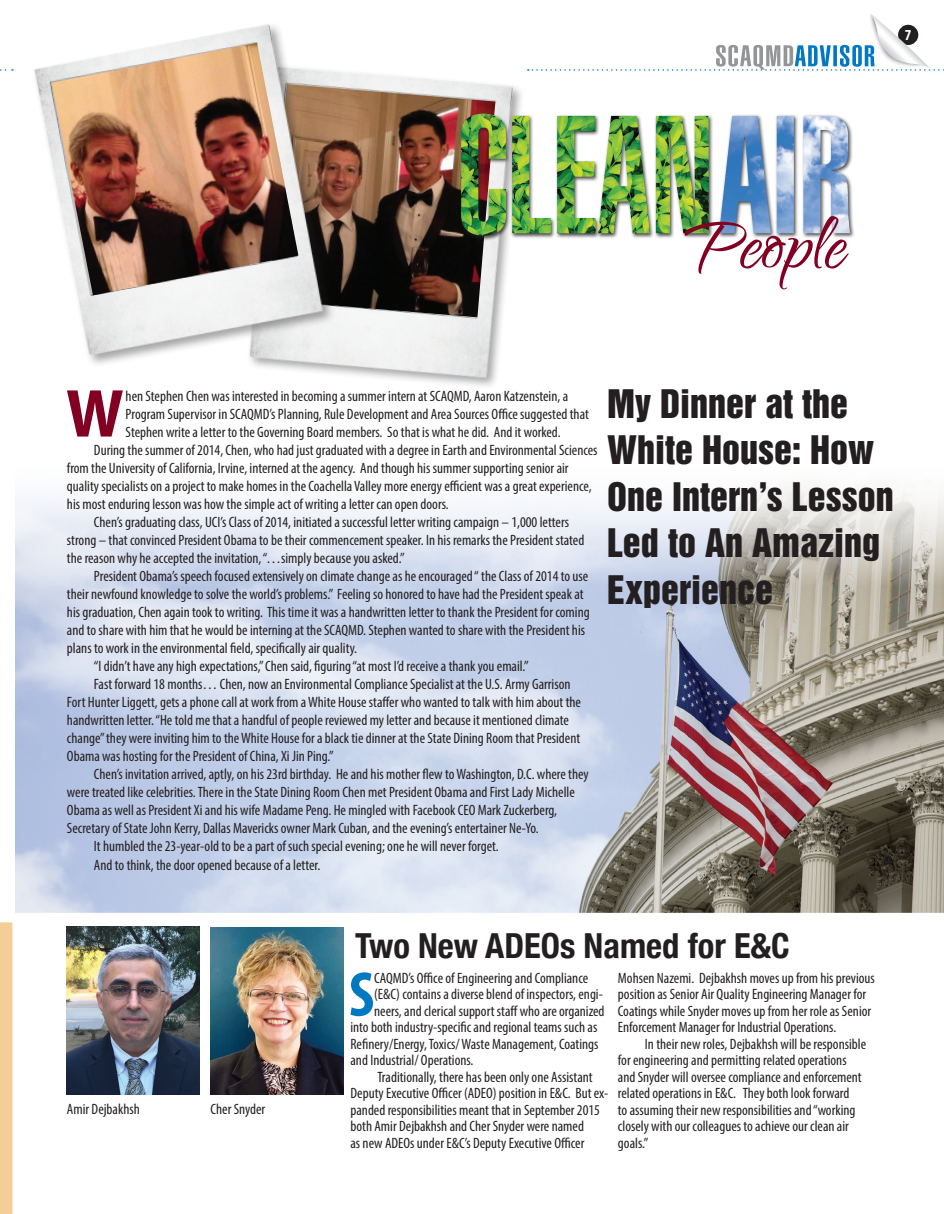
<style>
.page{position:relative;width:944px;height:1214px;background:#fff}
.page>*{position:absolute;margin:0;border:0;box-sizing:border-box;transform-origin:0 0}
.t1{font:98.85px "Qwigley";color:#820123}
.t2{font:700 68.4px "Myriad Pro";color:#820123;scale:.95 1}
.t3{font:700 condensed 63.9px "Myriad Pro";color:#0079c2}
.t4{font:36px/46.5px "Helvetica Inserat";color:#231f20}
.t5{font:700 condensed 34.5px "Helvetica Neue";color:#231f20}
.t6{font:700 condensed 15.3px "Myriad Pro";color:#fff}
.t7{font:condensed 15px/16.5px "Myriad Pro";color:#231f20}
</style>
<div class="page">
<img style="left:344px;top:69px;width:184px;height:317px">
<img style="left:344px;top:84px;width:151px;height:233px">
<img style="left:34px;top:24px;width:310px;height:350px">
<img style="left:52px;top:43px;width:246px;height:252px">
<div style="left:0;top:922px;width:12px;height:292px;background:#f5cd96"></div>
<svg style="left:0;top:69px;width:13px;height:2px"></svg>
<svg style="left:528px;top:14px;width:416px;height:57px"></svg>
<div style="left:459px;top:112px;width:255px;height:129px;background:#231f20;opacity:.81"></div>
<img style="left:461px;top:114px;width:248px;height:122px">
<div style="left:717px;top:114px;width:138px;height:124px;background:#231f20;opacity:.81"></div>
<img style="left:719px;top:116px;width:131px;height:117px">
<img style="left:15px;top:486px;width:929px;height:426px">
<img style="left:67px;top:927px;width:133px;height:167px">
<img style="left:211px;top:927px;width:132px;height:167px">
<p class="t6" style="left:905px;top:25px;width:8px">7</p>
<h1 class="t1" style="left:684px;top:197px;width:164px">People</h1>
<h2 class="t2" style="left:66px;top:369px;width:62px">W</h2>
<p class="t7" style="left:126px;top:387px;width:444px">hen Stephen Chen was interested in becoming a summer intern at SCAQMD, Aaron Katzenstein, a</p>
<p class="t7" style="left:126px;top:405px;width:465px">Program Supervisor in SCAQMD’s Planning, Rule Development and Area Sources Office suggested that</p>
<p class="t7" style="left:126px;top:423px;width:437px">Stephen write a letter to the Governing Board members. So that is what he did. And it worked.</p>
<p class="t7" style="left:94px;top:441px;width:505px">During the summer of 2014, Chen, who had just graduated with a degree in Earth and Environmental Sciences</p>
<p class="t7" style="left:67px;top:459px;width:503px">from the University of California, Irvine, interned at the agency. And though his summer supporting senior air</p>
<p class="t7" style="left:67px;top:477px;width:526px">quality specialists on a project to make homes in the Coachella Valley more energy efficient was a great experience,</p>
<p class="t7" style="left:67px;top:495px;width:383px">his most enduring lesson was how the simple act of writing a letter can open doors.</p>
<p class="t7" style="left:94px;top:513px;width:477px">Chen’s graduating class, UCI’s Class of 2014, initiated a successful letter writing campaign – 1,000 letters</p>
<p class="t7" style="left:67px;top:531px;width:519px">strong – that convinced President Obama to be their commencement speaker. In his remarks the President stated</p>
<p class="t7" style="left:67px;top:549px;width:339px">the reason why he accepted the invitation, “…simply because you asked.”</p>
<p class="t7" style="left:94px;top:567px;width:496px">President Obama’s speech focused extensively on climate change as he encouraged “ the Class of 2014 to use</p>
<p class="t7" style="left:67px;top:585px;width:518px">their newfound knowledge to solve the world’s problems.” Feeling so honored to have had the President speak at</p>
<p class="t7" style="left:67px;top:603px;width:524px">his graduation, Chen again took to writing. This time it was a handwritten letter to thank the President for coming</p>
<p class="t7" style="left:67px;top:621px;width:520px">and to share with him that he would be interning at the SCAQMD. Stephen wanted to share with the President his</p>
<p class="t7" style="left:67px;top:639px;width:292px">plans to work in the environmental field, specifically air quality.</p>
<p class="t7" style="left:94px;top:657px;width:436px">“I didn’t have any high expectations,” Chen said, figuring “at most I’d receive a thank you email.”</p>
<p class="t7" style="left:94px;top:675px;width:478px">Fast forward 18 months… Chen, now an Environmental Compliance Specialist at the U.S. Army Garrison</p>
<p class="t7" style="left:67px;top:693px;width:516px">Fort Hunter Liggett, gets a phone call at work from a White House staffer who wanted to talk with him about the</p>
<p class="t7" style="left:67px;top:711px;width:504px">handwritten letter. “He told me that a handful of people reviewed my letter and because it mentioned climate</p>
<p class="t7" style="left:67px;top:729px;width:515px">change” they were inviting him to the White House for a black tie dinner at the State Dining Room that President</p>
<p class="t7" style="left:67px;top:747px;width:268px">Obama was hosting for the President of China, Xi Jin Ping.”</p>
<p class="t7" style="left:94px;top:765px;width:496px">Chen’s invitation arrived, aptly, on his 23rd birthday. He and his mother flew to Washington, D.C. where they</p>
<p class="t7" style="left:67px;top:783px;width:509px">were treated like celebrities. There in the State Dining Room Chen met President Obama and First Lady Michelle</p>
<p class="t7" style="left:67px;top:801px;width:492px">Obama as well as President Xi and his wife Madame Peng. He mingled with Facebook CEO Mark Zuckerberg,</p>
<p class="t7" style="left:67px;top:819px;width:473px">Secretary of State John Kerry, Dallas Mavericks owner Mark Cuban, and the evening’s entertainer Ne-Yo.</p>
<p class="t7" style="left:94px;top:837px;width:406px">It humbled the 23-year-old to be a part of such special evening; one he will never forget.</p>
<p class="t7" style="left:94px;top:857px;width:228px">And to think, the door opened because of a letter.</p>
<h3 class="t4" style="left:607px;top:380px;width:288px">My Dinner at the<br>White House: How<br>One Intern’s Lesson<br>Led to An Amazing<br>Experience</h3>
<p class="t7" style="left:67px;top:1101px;width:74px">Amir Dejbakhsh</p>
<p class="t7" style="left:211px;top:1101px;width:56px">Cher Snyder</p>
<h3 class="t5" style="left:355px;top:925px;width:436px">Two New ADEOs Named for E&amp;C</h3>
<p class="t7" style="left:618px;top:969px;width:258px">Mohsen Nazemi. Dejbakhsh moves up from his previous position as Senior Air Quality Engineering Manager for Coatings while Snyder moves up from her role as Senior Enforcement Manager for Industrial Operations.</p>
<p class="t7" style="left:618px;top:1035px;width:250px;text-indent:27px">In their new roles, Dejbakhsh will be responsible for engineering and permitting related operations and Snyder will oversee compliance and enforcement related operations in E&amp;C. They both look forward<br>to assuming their new responsibilities and “working closely with our colleagues to achieve our clean air goals.”</p>
<h3 class="t3" style="left:349px;top:955px;width:27px">S</h3>
<p class="t7" style="left:374px;top:969px;width:216px">CAQMD’s Office of Engineering and Compliance</p>
<p class="t7" style="left:374px;top:986px;width:230px">(E&amp;C) contains a diverse blend of inspectors, engi-</p>
<p class="t7" style="left:374px;top:1002px;width:232px">neers, and clerical support staff who are organized</p>
<p class="t7" style="left:350px;top:1019px;width:248px">into both industry-specific and regional teams such as</p>
<p class="t7" style="left:350px;top:1035px;width:250px">Refinery/Energy, Toxics/ Waste Management, Coatings</p>
<p class="t7" style="left:350px;top:1052px;width:125px">and Industrial/ Operations.</p>
<p class="t7" style="left:377px;top:1068px;width:217px">Traditionally, there has been only one Assistant</p>
<p class="t7" style="left:350px;top:1085px;width:260px">Deputy Executive Officer (ADEO) position in E&amp;C. But ex-</p>
<p class="t7" style="left:350px;top:1101px;width:251px">panded responsibilities meant that in September 2015</p>
<p class="t7" style="left:350px;top:1118px;width:235px">both Amir Dejbakhsh and Cher Snyder were named</p>
<p class="t7" style="left:350px;top:1134px;width:235px">as new ADEOs under E&amp;C’s Deputy Executive Officer</p>
</div>
